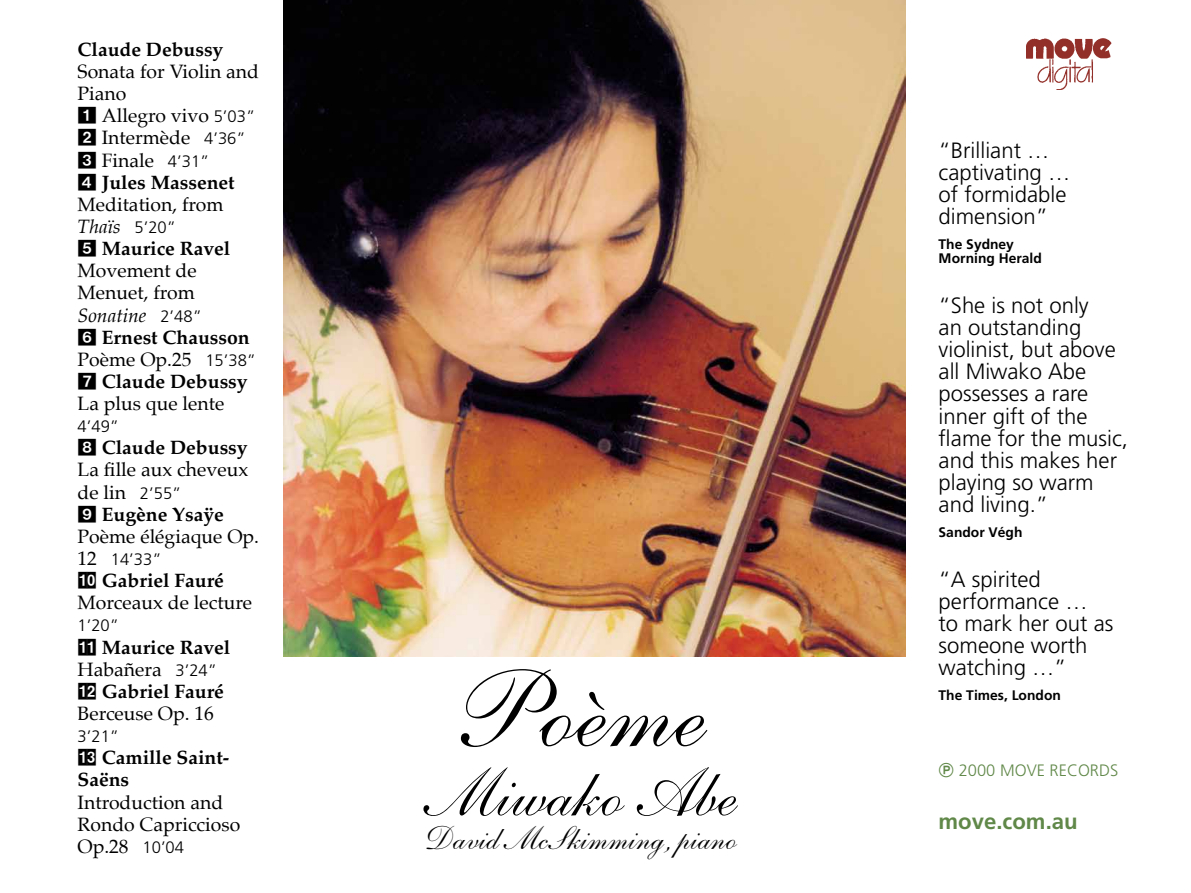
<style>
.page{position:relative;width:1191px;height:893px;background:#fff}
.page>*{position:absolute;margin:0;border:0;box-sizing:border-box;transform-origin:0 0}
.t1{font:110.7px "Shelley Andante Script";color:#000}
.t2{font:69.15px "Shelley Andante Script";color:#000}
.t3{font:33.15px "Shelley Andante Script";color:#000}
.t4{font:300 22.2px/22.2px "Frutiger";color:#000}
.t5{font:700 22.2px "Frutiger";color:#608848}
.t6{font:19.35px/22.2px "Palatino";color:#000}
.t7{font:700 19.35px/22.2px "Palatino";color:#000}
.t8{font:300 16.65px "Frutiger";color:#000}
.t9{font:300 16.5px "Frutiger";color:#608848}
.t10{font:700 13.8px/13.8px "Frutiger";color:#000}
.s1{font-family:"Format Pi One S Si"}
.s2{font-family:"Frutiger";font-weight:300;font-size:16.65px}
.s3{font-weight:700}
.s4{font-style:italic}
.s5{font-family:"Palatino";font-weight:400;font-size:19.35px}
.s6{font-family:"Format Pi One S Si";font-weight:400}
.s7{font-weight:400}
.s8{font-family:"Format Pi Two S Si";font-weight:400}
</style>
<div class="page">
<img style="left:283px;top:1px;width:622px;height:656px">
<img style="left:1026px;top:38px;width:85px;height:52px">
<p class="t7" style="left:78px;top:38px;width:147px">Claude Debussy</p>
<p class="t6" style="left:78px;top:60px;width:183px">Sonata for Violin and<br>Piano<br><span class="s1">1</span> Allegro vivo <span class="s2">5’03”<br></span><span class="s1">2</span> Intermède <span class="s2">4’36”<br></span><span class="s1">3</span> Finale <span class="s2">4’31”<br></span><span class="s1">4</span> <span class="s3">Jules Massenet<br></span>Meditation, from<br><span class="s4">Thaïs</span> <span class="s2">5’20”<br></span><span class="s1">5</span> <span class="s3">Maurice Ravel<br></span>Movement de<br>Menuet, from<br><span class="s4">Sonatine</span> <span class="s2">2’48”<br></span><span class="s1">6</span> <span class="s3">Ernest Chausson<br></span>Poème Op.25 <span class="s2">15’38”<br></span><span class="s1">7</span> <span class="s3">Claude Debussy<br></span>La plus que lente</p>
<p class="t8" style="left:78px;top:417px;width:43px">4’49”</p>
<p class="t6" style="left:78px;top:437px;width:183px"><span class="s1">8</span> <span class="s3">Claude Debussy<br></span>La fille aux cheveux de lin <span class="s2">2’55”<br></span><span class="s1">9</span> <span class="s3">Eugène Ysaÿe<br></span>Poème élégiaque Op.</p>
<p class="t8" style="left:78px;top:550px;width:85px"><span class="s5">12</span> 14’33”</p>
<p class="t6" style="left:78px;top:569px;width:176px"><span class="s1">q0</span> <span class="s3">Gabriel Fauré<br></span>Morceaux de lecture</p>
<p class="t8" style="left:78px;top:616px;width:43px">1’20”</p>
<p class="t7" style="left:78px;top:635px;width:154px"><span class="s6">qa</span> Maurice Ravel<br><span class="s7">Habañera</span> <span class="s2">3’24” </span><span class="s6">qs</span> Gabriel Fauré<br><span class="s7">Berceuse Op. 16</span></p>
<p class="t8" style="left:78px;top:727px;width:43px">3’21”</p>
<p class="t7" style="left:78px;top:746px;width:153px"><span class="s6">qd</span> Camille Saint-<br>Saëns</p>
<p class="t6" style="left:78px;top:791px;width:164px">Introduction and<br>Rondo Capriccioso<br>Op.28 <span class="s2">10’04</span></p>
<h1 class="t1" style="left:459px;top:647px;width:247px">Poème</h1>
<h2 class="t2" style="left:427px;top:753px;width:311px">Miwako Abe</h2>
<h3 class="t3" style="left:427px;top:819px;width:311px">David McSkimming, piano</h3>
<p class="t4" style="left:938px;top:139px;width:133px">“Brilliant … captivating … of formidable dimension”</p>
<p class="t10" style="left:938px;top:238px;width:105px">The Sydney<br>Morning Herald</p>
<p class="t4" style="left:938px;top:294px;width:191px">“She is not only<br>an outstanding violinist, but above all Miwako Abe possesses a rare inner gift of the flame for the music, and this makes her playing so warm and living.”</p>
<p class="t10" style="left:938px;top:525px;width:85px">Sandor Végh</p>
<p class="t4" style="left:938px;top:568px;width:176px">“A spirited performance …<br>to mark her out as someone worth watching …”</p>
<p class="t10" style="left:938px;top:689px;width:124px">The Times, London</p>
<p class="t9" style="left:938px;top:760px;width:181px"><span class="s8">P</span> 2000 MOVE RECORDS</p>
<p class="t5" style="left:938px;top:808px;width:141px">move.com.au</p>
</div>
